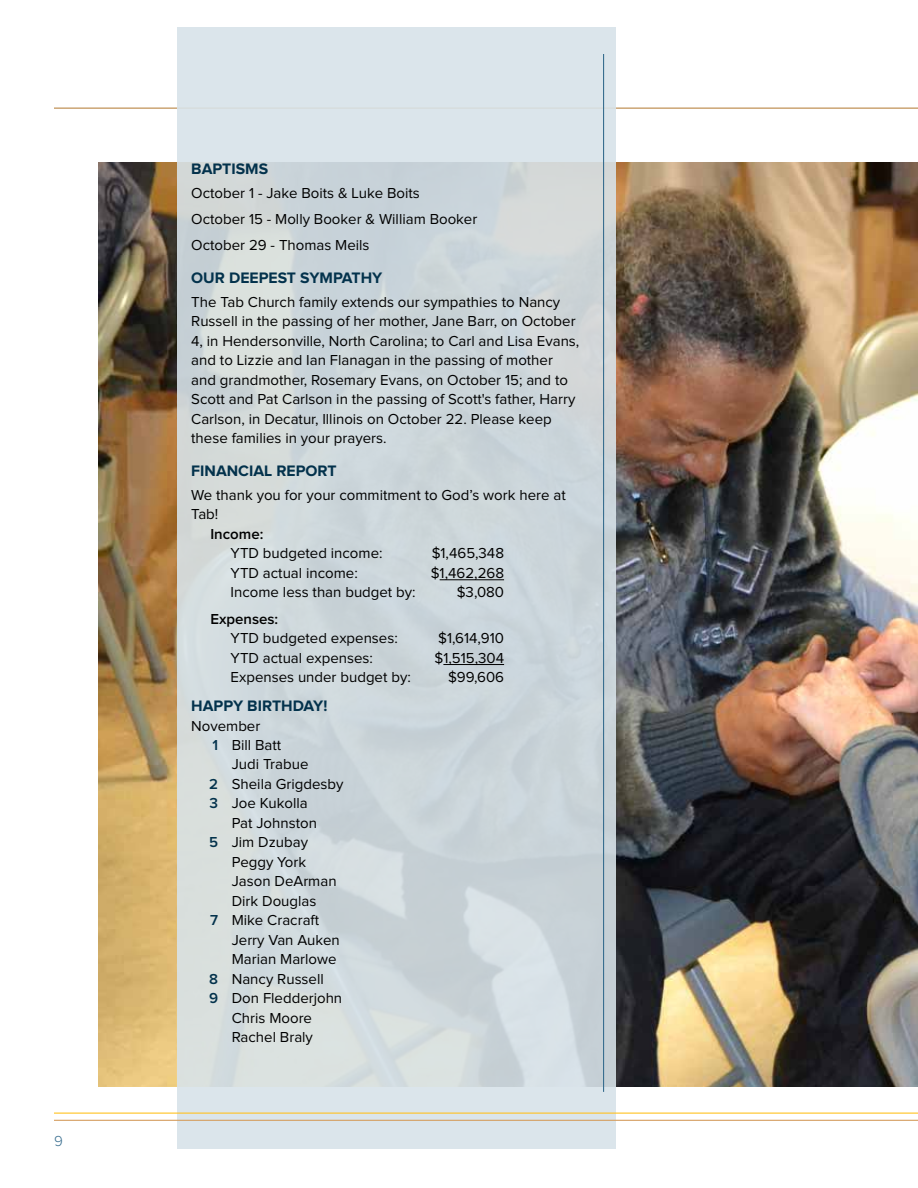
<style>
.page{position:relative;width:918px;height:1188px;background:#fff}
.page>*{position:absolute;margin:0;border:0;box-sizing:border-box;transform-origin:0 0}
.t1{font:700 15.75px "Proxima Nova";color:#03324c}
.t2{font:15px/19.5px "Proxima Nova";color:#000}
.t3{font:600 15px "Proxima Nova";color:#000}
.t4{font:600 15px/19.5px "Proxima Nova";color:#03324c}
.t5{font:300 15px "Proxima Nova";color:#396e8f}
</style>
<div class="page">
<img style="left:98px;top:162px;width:820px;height:925px">
<hr style="left:54px;top:108px;width:864px;height:1px;background:#ba8746">
<svg style="left:177px;top:27px;width:438px;height:1121px;background:#d0d9dd"></svg>
<hr style="left:603px;top:54px;width:1px;height:1038px;background:#396e8f">
<hr style="left:54px;top:1120px;width:864px;height:1px;background:#d59e60">
<hr style="left:54px;top:1113px;width:864px;height:1px;background:#ffc222">
<hr style="left:440px;top:580px;width:64px;height:1px;background:#000">
<hr style="left:443px;top:664px;width:61px;height:1px;background:#000">
<p class="t5" style="left:54px;top:1134px;width:10px">9</p>
<p class="t1" style="left:191px;top:162px;width:78px">BAPTISMS</p>
<p class="t2" style="left:191px;top:180px;width:288px;line-height:26.2px">October 1 - Jake Boits &amp; Luke Boits<br>October 15 - Molly Booker &amp; William Booker<br>October 29 - Thomas Meils</p>
<p class="t1" style="left:191px;top:271px;width:193px">OUR DEEPEST SYMPATHY</p>
<p class="t2" style="left:191px;top:293px;width:390px">The Tab Church family extends our sympathies to Nancy Russell in the passing of her mother, Jane Barr, on October 4, in Hendersonville, North Carolina; to Carl and Lisa Evans, and to Lizzie and Ian Flanagan in the passing of mother and grandmother, Rosemary Evans, on October 15; and to Scott and Pat Carlson in the passing of Scott's father, Harry Carlson, in Decatur, Illinois on October 22. Please keep these families in your prayers.</p>
<p class="t1" style="left:191px;top:464px;width:147px">FINANCIAL REPORT</p>
<p class="t2" style="left:191px;top:486px;width:376px">We thank you for your commitment to God’s work here at<br>Tab!</p>
<p class="t3" style="left:210px;top:527px;width:54px">Income:</p>
<p class="t2" style="left:231px;top:544px;width:186px">YTD budgeted income:<br>YTD actual income:<br>Income less than budget by:</p>
<p class="t3" style="left:210px;top:612px;width:69px">Expenses:</p>
<p class="t2" style="left:231px;top:629px;width:182px">YTD budgeted expenses:<br>YTD actual expenses:<br>Expenses under budget by:</p>
<p class="t1" style="left:191px;top:699px;width:138px">HAPPY BIRTHDAY!</p>
<p class="t2" style="left:232px;top:717px;width:113px;text-indent:-41px">November<br>Bill Batt<br>Judi Trabue<br>Sheila Grigdesby<br>Joe Kukolla<br>Pat Johnston<br>Jim Dzubay<br>Peggy York<br>Jason DeArman<br>Dirk Douglas<br>Mike Cracraft<br>Jerry Van Auken<br>Marian Marlowe<br>Nancy Russell<br>Don Fledderjohn<br>Chris Moore<br>Rachel Braly</p>
<p class="t4" style="left:213px;top:736px;width:7px">1</p>
<p class="t4" style="left:209px;top:775px;width:10px">2<br>3</p>
<p class="t4" style="left:209px;top:833px;width:10px">5</p>
<p class="t4" style="left:210px;top:911px;width:9px">7</p>
<p class="t4" style="left:209px;top:970px;width:11px">8<br>9</p>
<p class="t2" style="left:431px;top:544px;width:75px;text-align:right">$1,465,348 $1,462,268 $3,080</p>
<p class="t2" style="left:435px;top:629px;width:71px;text-align:right">$1,614,910 $1,515,304 $99,606</p>
</div>
